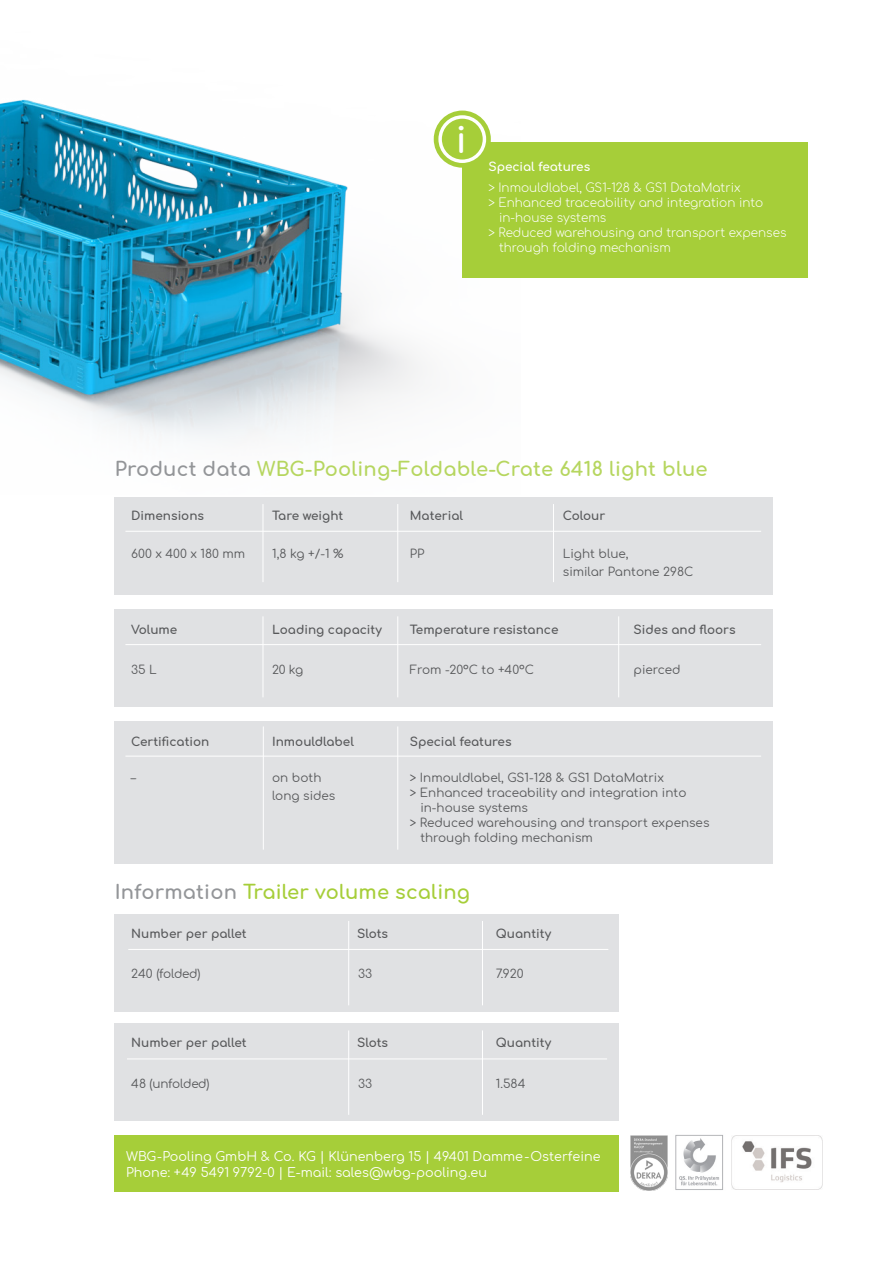
<style>
.page{position:relative;width:893px;height:1263px;background:#fff}
.page>*{position:absolute;margin:0;border:0;box-sizing:border-box;transform-origin:0 0}
.t1{font:700 36.3px "Comfortaa";color:#fff}
.t2{font:700 19.5px "Comfortaa";letter-spacing:.01em;color:#b6d65f}
.t3{font:700 19.5px "Comfortaa";letter-spacing:.01em;color:#a6ce39}
.t4{font:12.75px/16.5px "Comfortaa";color:#fff}
.t5{font:12px/18px "Comfortaa";color:#57585a}
.t6{font:700 12px "Comfortaa";color:#57585a}
.t7{font:300 12px "Comfortaa";color:#fff}
.t8{font:12px "Comfortaa";letter-spacing:-.02em;color:#57585a}
.t9{font:700 12px "Comfortaa";color:#fff}
.s1{color:#939598}
</style>
<div class="page">
<img style="left:0;top:99px;width:491px;height:339px">
<div style="left:115px;top:497px;width:658px;height:98px;background:#e0e1e3"></div>
<hr style="left:125px;top:531px;width:636px;height:1px;background:#fff">
<hr style="left:263px;top:504px;width:1px;height:78px;background:#fff">
<hr style="left:553px;top:504px;width:1px;height:78px;background:#fff">
<hr style="left:397px;top:504px;width:1px;height:78px;background:#fff">
<div style="left:115px;top:609px;width:658px;height:98px;background:#e0e1e3"></div>
<hr style="left:125px;top:644px;width:636px;height:1px;background:#fff">
<hr style="left:263px;top:616px;width:1px;height:81px;background:#fff">
<hr style="left:618px;top:616px;width:1px;height:81px;background:#fff">
<hr style="left:397px;top:616px;width:1px;height:81px;background:#fff">
<div style="left:115px;top:721px;width:658px;height:143px;background:#e0e1e3"></div>
<hr style="left:125px;top:756px;width:636px;height:1px;background:#fff">
<hr style="left:397px;top:726px;width:1px;height:124px;background:#fff">
<hr style="left:263px;top:726px;width:1px;height:124px;background:#fff">
<div style="left:115px;top:913px;width:504px;height:98px;background:#e0e1e3"></div>
<div style="left:115px;top:1023px;width:504px;height:98px;background:#e0e1e3"></div>
<hr style="left:128px;top:949px;width:480px;height:1px;background:#fff">
<hr style="left:127px;top:1058px;width:480px;height:1px;background:#fff">
<hr style="left:348px;top:921px;width:1px;height:84px;background:#fff">
<hr style="left:348px;top:1030px;width:1px;height:85px;background:#fff">
<hr style="left:482px;top:921px;width:1px;height:84px;background:#fff">
<hr style="left:482px;top:1030px;width:1px;height:85px;background:#fff">
<div style="left:115px;top:1136px;width:504px;height:56px;background:#a6ce39"></div>
<img style="left:667px;top:1135px;width:73px;height:55px">
<img style="left:631px;top:1135px;width:36px;height:55px">
<img style="left:731px;top:1135px;width:92px;height:54px">
<div style="left:462px;top:142px;width:346px;height:136px;background:#a6ce39"></div>
<svg style="left:434px;top:111px;width:57px;height:57px;fill:#a6ce39"></svg>
<div style="left:438px;top:115px;width:48px;height:48px;border:3px solid #fff;border-radius:50%"></div>
<h1 class="t1" style="left:456px;top:106px;width:12px">i</h1>
<p class="t9" style="left:488px;top:155px;width:103px">Special features</p>
<p class="t7" style="left:488px;top:176px;width:254px">&gt; Inmouldlabel, GS1-128 &amp; GS1 DataMatrix</p>
<p class="t7" style="left:488px;top:191px;width:276px">&gt; Enhanced traceability and integration into</p>
<p class="t7" style="left:499px;top:206px;width:109px">in-house systems</p>
<p class="t7" style="left:488px;top:221px;width:299px">&gt; Reduced warehousing and transport expenses</p>
<p class="t7" style="left:499px;top:236px;width:173px">through folding mechanism</p>
<h2 class="t2" style="left:115px;top:451px;width:594px"><span class="s1">Product data</span> WBG-Pooling-Foldable-Crate 6418 light blue</h2>
<p class="t6" style="left:131px;top:505px;width:74px">Dimensions</p>
<p class="t6" style="left:272px;top:505px;width:73px">Tare weight</p>
<p class="t6" style="left:410px;top:505px;width:55px">Material</p>
<p class="t6" style="left:563px;top:505px;width:44px">Colour</p>
<p class="t5" style="left:131px;top:543px;width:116px">600 x 400 x 180 mm</p>
<p class="t5" style="left:272px;top:543px;width:73px">1,8 kg +/-1 %</p>
<p class="t5" style="left:410px;top:543px;width:16px">PP</p>
<p class="t5" style="left:563px;top:543px;width:132px">Light blue,<br>similar Pantone 298C</p>
<p class="t6" style="left:131px;top:618px;width:48px">Volume</p>
<p class="t6" style="left:272px;top:618px;width:111px">Loading capacity</p>
<p class="t6" style="left:410px;top:618px;width:150px">Temperature resistance</p>
<p class="t6" style="left:634px;top:618px;width:103px">Sides and floors</p>
<p class="t5" style="left:131px;top:659px;width:27px">35 L</p>
<p class="t5" style="left:272px;top:659px;width:32px">20 kg</p>
<p class="t5" style="left:410px;top:659px;width:126px">From -20°C to +40°C</p>
<p class="t6" style="left:131px;top:730px;width:80px">Certification</p>
<p class="t6" style="left:272px;top:730px;width:83px">Inmouldlabel</p>
<p class="t6" style="left:410px;top:730px;width:103px">Special features</p>
<p class="t5" style="left:634px;top:659px;width:48px">pierced</p>
<p class="t5" style="left:131px;top:766px;width:6px">–</p>
<p class="t5" style="left:272px;top:766px;width:65px">on both long sides</p>
<p class="t5" style="left:410px;top:766px;width:256px">&gt; Inmouldlabel, GS1-128 &amp; GS1 DataMatrix</p>
<p class="t5" style="left:410px;top:781px;width:278px">&gt; Enhanced traceability and integration into</p>
<p class="t5" style="left:420px;top:796px;width:109px">in-house systems</p>
<p class="t5" style="left:410px;top:811px;width:301px">&gt; Reduced warehousing and transport expenses</p>
<p class="t5" style="left:420px;top:826px;width:174px">through folding mechanism</p>
<h2 class="t3" style="left:115px;top:874px;width:357px"><span class="s1">Information</span> Trailer volume scaling</h2>
<p class="t6" style="left:131px;top:922px;width:117px">Number per pallet</p>
<p class="t6" style="left:357px;top:922px;width:32px">Slots</p>
<p class="t6" style="left:496px;top:922px;width:57px">Quantity</p>
<p class="t8" style="left:131px;top:963px;width:71px">240 (folded)</p>
<p class="t5" style="left:358px;top:963px;width:16px">33</p>
<p class="t5" style="left:496px;top:963px;width:29px">7.920</p>
<p class="t6" style="left:131px;top:1032px;width:117px">Number per pallet</p>
<p class="t6" style="left:357px;top:1032px;width:32px">Slots</p>
<p class="t6" style="left:496px;top:1032px;width:57px">Quantity</p>
<p class="t8" style="left:131px;top:1072px;width:80px">48 (unfolded)</p>
<p class="t5" style="left:358px;top:1072px;width:16px">33</p>
<p class="t5" style="left:496px;top:1072px;width:31px">1.584</p>
<p class="t4" style="left:126px;top:1146px;width:476px">WBG-Pooling GmbH &amp; Co. KG | Klünenberg 15 | 49401 Damme-Osterfeine<br>Phone: +49 5491 9792-0 | E-mail: sales@wbg-pooling.eu</p>
</div>
